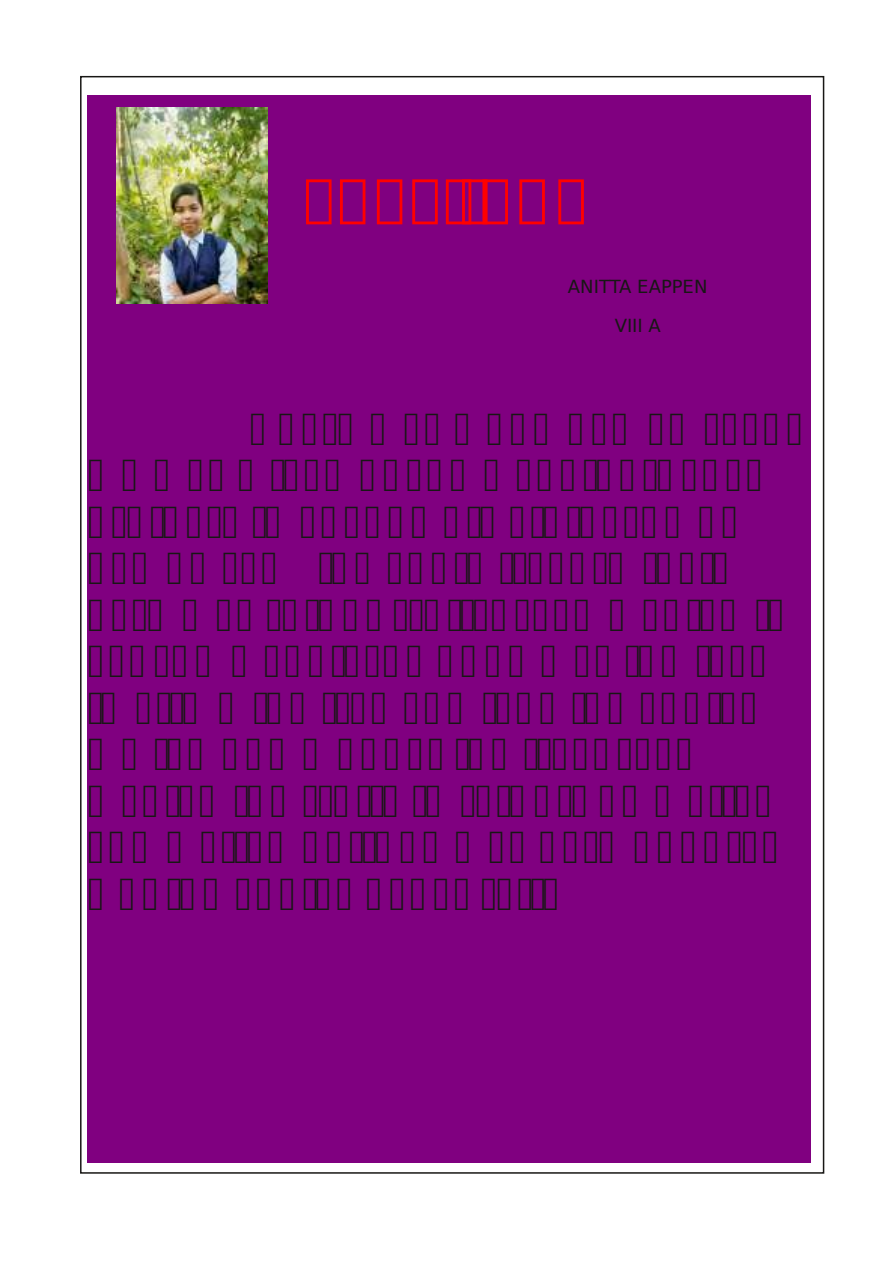
<style>
.page{position:relative;width:893px;height:1263px;background:#fff}
.page>*{position:absolute;margin:0;border:0;box-sizing:border-box;transform-origin:0 0}
.t1{font:51px "Bitstream Vera Serif";color:#f00}
.t2{font:46.5px/46.5px "Liberation Serif";color:#181715}
.t3{font:18px/39px "DejaVu Sans";color:#181715;text-align:center}
</style>
<div class="page">
<div style="left:88px;top:95px;width:723px;height:1068px;background:#800080"></div>
<img style="left:117px;top:108px;width:151px;height:196px">
<p class="t1" style="left:303px;top:168px;width:292px">LAZY JACK</p>
<p class="t3" style="left:568px;top:268px;width:141px">ANITTA EAPPEN<br>VIII A</p>
<p class="t2" style="left:88px;top:406px;width:712px;text-indent:162px">THERE WAS A BOY NAMED JACK.<br>HE WAS A LAZY BOY. HE COULDN’T EVEN BROTHERS TO CHANGE HIS CLOTHES. ONE DAY HE SAW THE APPLE TREE. IN THEIR YARD WAS FULL OF FRUITS. JACK WANTED TO EAT SOME APPLES. BUT HE WAS TOO LAZY TO CLIMB THE TREE AND TAKE THE APPLE.<br>HE LAY DOWN UNDER THE TREE. JACK WANTED THE FRUITS TO FALL OFF HE WAITED AND WAITED UNTIL HE WAS VERY HUNGRY.<br>BUT THE APPLES NEVER FELL.</p>
</div>
